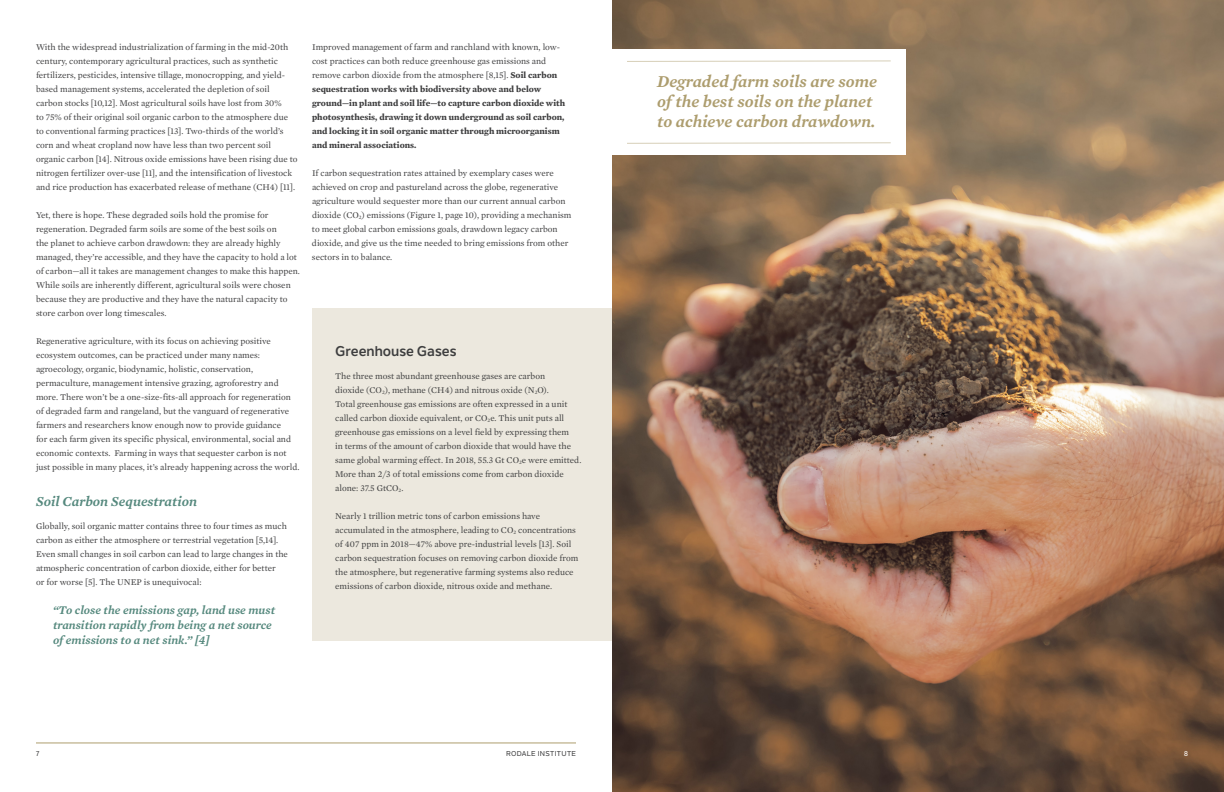
<style>
.page{position:relative;width:1224px;height:792px;background:#fff}
.page>*{position:absolute;margin:0;border:0;box-sizing:border-box;transform-origin:0 0}
.t1{font:italic 600 17px/20px "Mercury Text G2";color:#ad9d6e}
.t2{font:italic 600 14px "Mercury Text G2";color:#56897e}
.t3{font:700 14px "Nolan Next";color:#3e3e3f}
.t4{font:italic 600 12px/15px "Mercury Text G2";color:#56897e}
.t5{font:9px/14px "Mercury Text G1";color:#3e3e3f}
.t6{font:700 9px/14px "Mercury Text G1";color:#3e3e3f}
.t7{font:500 7px "Nolan Next";letter-spacing:.04em;color:#3e3e3f}
.t8{font:500 7px "Nolan Next";color:#fff}
.s1{font-weight:400}
</style>
<div class="page">
<hr style="left:36px;top:743px;width:540px;height:1px;background:#ad9d6e">
<img style="left:612px;top:0;width:612px;height:792px">
<div style="left:312px;top:308px;width:300px;height:333px;background:#ece8de"></div>
<div style="left:612px;top:49px;width:294px;height:105px;background:#fff"></div>
<svg style="left:627px;top:142px;width:264px;height:2px"></svg>
<svg style="left:627px;top:60px;width:264px;height:2px"></svg>
<p class="t5" style="left:36px;top:40px;width:263px">With the widespread industrialization of farming in the mid-20th century, contemporary agricultural practices, such as synthetic fertilizers, pesticides, intensive tillage, monocropping, and yield&shy;based management systems, accelerated the depletion of soil carbon stocks [10,12]. Most agricultural soils have lost from 30%<br>to 75% of their original soil organic carbon to the atmosphere due to conventional farming practices [13]. Two-thirds of the world’s corn and wheat cropland now have less than two percent soil organic carbon [14]. Nitrous oxide emissions have been rising due to nitrogen fertilizer over-use [11], and the intensification of livestock and rice production has exacerbated release of methane (CH4) [11].</p>
<p class="t5" style="left:36px;top:208px;width:266px">Yet, there is hope. These degraded soils hold the promise for regeneration. Degraded farm soils are some of the best soils on<br>the planet to achieve carbon drawdown: they are already highly managed, they’re accessible, and they have the capacity to hold a lot of carbon—all it takes are management changes to make this happen.<br>While soils are inherently different, agricultural soils were chosen because they are productive and they have the natural capacity to store carbon over long timescales.</p>
<p class="t5" style="left:36px;top:334px;width:265px">Regenerative agriculture, with its focus on achieving positive ecosystem outcomes, can be practiced under many names: agroecology, organic, biodynamic, holistic, conservation, permaculture, management intensive grazing, agroforestry and more. There won’t be a one-size-fits-all approach for regeneration of degraded farm and rangeland, but the vanguard of regenerative farmers and researchers know enough now to provide guidance<br>for each farm given its specific physical, environmental, social and economic contexts. Farming in ways that sequester carbon is not just possible in many places, it’s already happening across the world.</p>
<h2 class="t3" style="left:335px;top:343px;width:123px">Greenhouse Gases</h2>
<p class="t6" style="left:312px;top:40px;width:255px"><span class="s1">Improved management of farm and ranchland with known, low&shy;cost practices can both reduce greenhouse gas emissions and remove carbon dioxide from the atmosphere [8,15].</span> Soil carbon sequestration works with biodiversity above and below ground—in plant and soil life—to capture carbon dioxide with photosynthesis, drawing it down underground as soil carbon, and locking it in soil organic matter through microorganism and mineral associations.</p>
<p class="t5" style="left:312px;top:166px;width:261px">If carbon sequestration rates attained by exemplary cases were achieved on crop and pastureland across the globe, regenerative agriculture would sequester more than our current annual carbon dioxide (CO<sub>2</sub>) emissions (Figure 1, page 10), providing a mechanism to meet global carbon emissions goals, drawdown legacy carbon dioxide, and give us the time needed to bring emissions from other sectors in to balance.</p>
<p class="t5" style="left:335px;top:369px;width:248px">The three most abundant greenhouse gases are carbon<br>dioxide (CO<sub>2</sub>), methane (CH4) and nitrous oxide (N<sub>2</sub>O).<br>Total greenhouse gas emissions are often expressed in a unit called carbon dioxide equivalent, or CO<sub>2</sub>e. This unit puts all greenhouse gas emissions on a level field by expressing them<br>in terms of the amount of carbon dioxide that would have the same global warming effect. In 2018, 55.3 Gt CO<sub>2</sub>e were emitted.<br>More than 2/3 of total emissions come from carbon dioxide alone: 37.5 GtCO<sub>2</sub>.</p>
<p class="t5" style="left:335px;top:509px;width:245px">Nearly 1 trillion metric tons of carbon emissions have accumulated in the atmosphere, leading to CO<sub>2</sub> concentrations of 407 ppm in 2018—47% above pre-industrial levels [13]. Soil carbon sequestration focuses on removing carbon dioxide from the atmosphere, but regenerative farming systems also reduce emissions of carbon dioxide, nitrous oxide and methane.</p>
<h2 class="t2" style="left:36px;top:493px;width:163px">Soil Carbon Sequestration</h2>
<p class="t5" style="left:36px;top:519px;width:253px">Globally, soil organic matter contains three to four times as much carbon as either the atmosphere or terrestrial vegetation [5,14].<br>Even small changes in soil carbon can lead to large changes in the atmospheric concentration of carbon dioxide, either for better<br>or for worse [5]. The UNEP is unequivocal:</p>
<h3 class="t4" style="left:53px;top:602px;width:224px">“To close the emissions gap, land use must transition rapidly from being a net source of emissions to a net sink.” [4]</h3>
<h1 class="t1" style="left:657px;top:71px;width:222px">Degraded farm soils are some of the best soils on the planet to achieve carbon drawdown.</h1>
<p class="t7" style="left:36px;top:750px;width:5px">7</p>
<p class="t7" style="left:506px;top:750px;width:71px">RODALE INSTITUTE</p>
<p class="t8" style="left:1184px;top:750px;width:5px">8</p>
</div>
